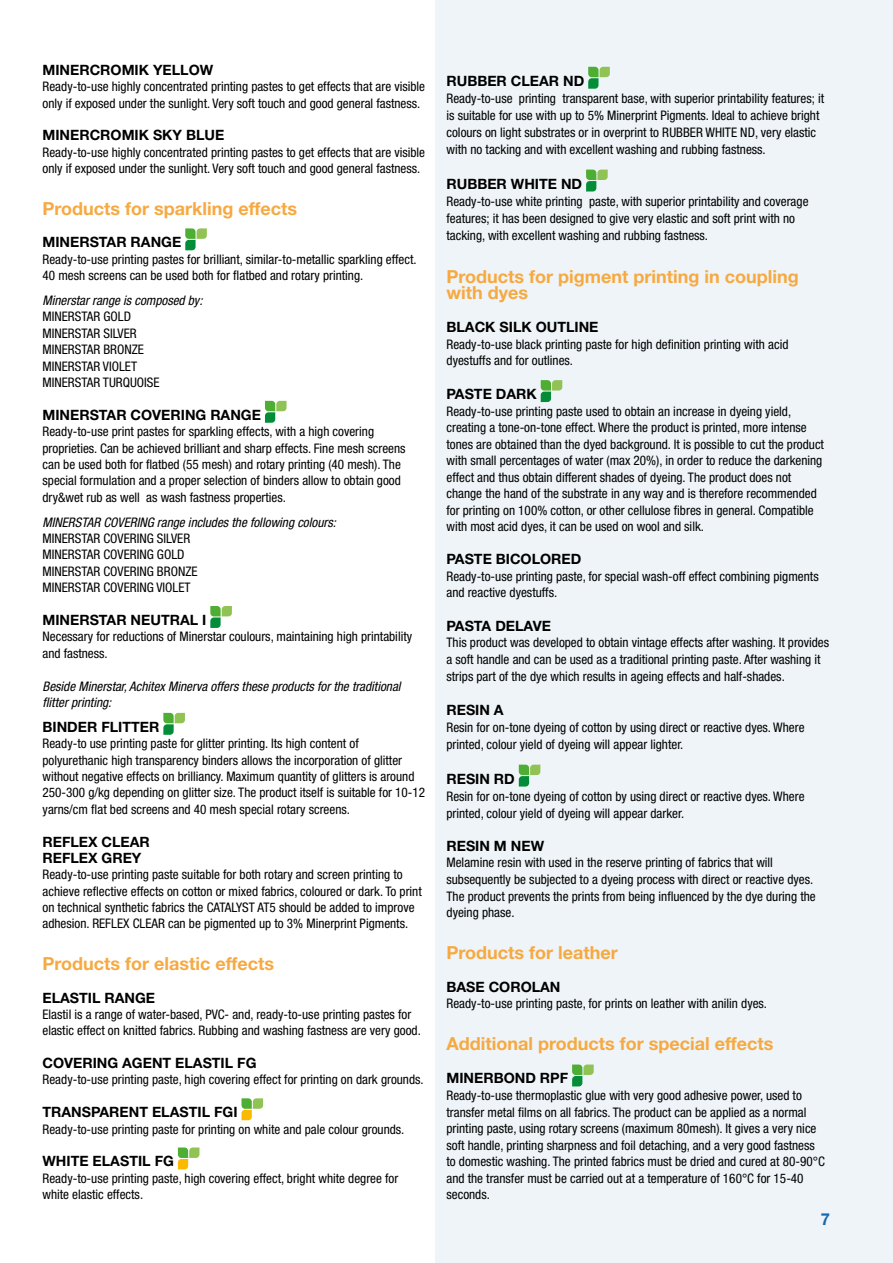
<style>
.page{position:relative;width:893px;height:1263px;background:#fff}
.page>*{position:absolute;margin:0;border:0;box-sizing:border-box;transform-origin:0 0}
.t1{font:700 18px/16.5px "Helvetica Neue";color:#f7a941}
.t2{font:700 16.5px "Helvetica Neue";color:#126ab3}
.t3{font:700 14.25px/16.4px "Helvetica Neue";color:#000}
.t4{font:condensed 13.2px/16.4px "Helvetica Neue";color:#000}
.t5{font:italic condensed 13.2px/16.4px "Helvetica Neue";color:#000}
</style>
<div class="page">
<div style="left:436px;top:0;width:457px;height:1263px;background:#eef4f7"></div>
<svg style="left:185px;top:228px;width:22px;height:22px"></svg>
<svg style="left:265px;top:401px;width:22px;height:22px"></svg>
<svg style="left:210px;top:606px;width:22px;height:22px"></svg>
<svg style="left:163px;top:713px;width:22px;height:22px"></svg>
<svg style="left:241px;top:1098px;width:22px;height:22px"></svg>
<svg style="left:178px;top:1147px;width:21px;height:22px"></svg>
<svg style="left:588px;top:67px;width:22px;height:22px"></svg>
<svg style="left:586px;top:170px;width:22px;height:21px"></svg>
<svg style="left:541px;top:380px;width:21px;height:22px"></svg>
<svg style="left:519px;top:765px;width:21px;height:21px"></svg>
<svg style="left:572px;top:1064px;width:22px;height:22px"></svg>
<p class="t3" style="left:43px;top:61px;width:172px">MINERCROMIK YELLOW</p>
<p class="t4" style="left:43px;top:78px;width:384px">Ready-to-use highly concentrated printing pastes to get effects that are visible only if exposed under the sunlight. Very soft touch and good general fastness.</p>
<p class="t3" style="left:43px;top:127px;width:183px">MINERCROMIK SKY BLUE</p>
<p class="t4" style="left:43px;top:144px;width:384px">Ready-to-use highly concentrated printing pastes to get effects that are visible only if exposed under the sunlight. Very soft touch and good general fastness.</p>
<h1 class="t1" style="left:43px;top:199px;width:256px">Products for sparkling effects</h1>
<p class="t3" style="left:43px;top:234px;width:140px">MINERSTAR RANGE</p>
<p class="t4" style="left:43px;top:251px;width:376px">Ready-to-use printing pastes for brilliant, similar-to-metallic sparkling effect.<br>40 mesh screens can be used both for flatbed and rotary printing.</p>
<p class="t5" style="left:43px;top:292px;width:161px">Minerstar range is composed by:</p>
<p class="t4" style="left:43px;top:308px;width:119px">MINERSTAR GOLD<br>MINERSTAR SILVER<br>MINERSTAR BRONZE<br>MINERSTAR VIOLET<br>MINERSTAR TURQUOISE</p>
<p class="t3" style="left:43px;top:406px;width:220px">MINERSTAR COVERING RANGE</p>
<p class="t4" style="left:43px;top:423px;width:364px">Ready-to-use print pastes for sparkling effects, with a high covering proprieties. Can be achieved brilliant and sharp effects. Fine mesh screens can be used both for flatbed (55 mesh) and rotary printing (40 mesh). The special formulation and a proper selection of binders allow to obtain good dry&amp;wet rub as well as wash fastness properties.</p>
<p class="t5" style="left:43px;top:514px;width:295px">MINERSTAR COVERING range includes the following colours:</p>
<p class="t4" style="left:43px;top:530px;width:157px">MINERSTAR COVERING SILVER<br>MINERSTAR COVERING GOLD<br>MINERSTAR COVERING BRONZE<br>MINERSTAR COVERING VIOLET</p>
<p class="t3" style="left:43px;top:611px;width:165px">MINERSTAR NEUTRAL I</p>
<p class="t4" style="left:43px;top:628px;width:371px">Necessary for reductions of Minerstar coulours, maintaining high printability and fastness.</p>
<p class="t5" style="left:43px;top:677px;width:360px">Beside Minerstar, Achitex Minerva offers these products for the traditional flitter printing:</p>
<p class="t3" style="left:43px;top:718px;width:118px">BINDER FLITTER</p>
<p class="t4" style="left:43px;top:735px;width:384px">Ready-to use printing paste for glitter printing. Its high content of polyurethanic high transparency binders allows the incorporation of glitter without negative effects on brilliancy. Maximum quantity of glitters is around 250-300 g/kg depending on glitter size. The product itself is suitable for 10-12 yarns/cm flat bed screens and 40 mesh special rotary screens.</p>
<p class="t3" style="left:43px;top:833px;width:109px">REFLEX CLEAR<br>REFLEX GREY</p>
<p class="t4" style="left:43px;top:866px;width:381px">Ready-to-use printing paste suitable for both rotary and screen printing to achieve reflective effects on cotton or mixed fabrics, coloured or dark. To print on technical synthetic fabrics the CATALYST AT5 should be added to improve adhesion. REFLEX CLEAR can be pigmented up to 3% Minerprint Pigments.</p>
<h1 class="t1" style="left:43px;top:955px;width:233px">Products for elastic effects</h1>
<p class="t3" style="left:43px;top:989px;width:114px">ELASTIL RANGE</p>
<p class="t4" style="left:43px;top:1006px;width:380px">Elastil is a range of water-based, PVC- and, ready-to-use printing pastes for elastic effect on knitted fabrics. Rubbing and washing fastness are very good.</p>
<p class="t3" style="left:43px;top:1054px;width:216px">COVERING AGENT ELASTIL FG</p>
<p class="t4" style="left:43px;top:1071px;width:383px">Ready-to-use printing paste, high covering effect for printing on dark grounds.</p>
<p class="t3" style="left:43px;top:1104px;width:197px">TRANSPARENT ELASTIL FGI</p>
<p class="t4" style="left:43px;top:1121px;width:363px">Ready-to-use printing paste for printing on white and pale colour grounds.</p>
<p class="t3" style="left:43px;top:1153px;width:133px">WHITE ELASTIL FG</p>
<p class="t4" style="left:43px;top:1170px;width:357px">Ready-to-use printing paste, high covering effect, bright white degree for white elastic effects.</p>
<p class="t3" style="left:446px;top:72px;width:139px">RUBBER CLEAR ND</p>
<p class="t4" style="left:446px;top:90px;width:379px;line-height:17.1px">Ready-to-use printing transparent base, with superior printability features; it is suitable for use with up to 5% Minerprint Pigments. Ideal to achieve bright colours on light substrates or in overprint to RUBBER WHITE ND, very elastic with no tacking and with excellent washing and rubbing fastness.</p>
<p class="t3" style="left:446px;top:175px;width:137px">RUBBER WHITE ND</p>
<p class="t4" style="left:446px;top:192px;width:364px;line-height:17.1px">Ready-to-use white printing paste, with superior printability and coverage features; it has been designed to give very elastic and soft print with no tacking, with excellent washing and rubbing fastness.</p>
<h1 class="t1" style="left:446px;top:268px;width:354px">Products for pigment printing in coupling with dyes</h1>
<p class="t3" style="left:446px;top:319px;width:154px">BLACK SILK OUTLINE</p>
<p class="t4" style="left:446px;top:336px;width:343px">Ready-to-use black printing paste for high definition printing with acid dyestuffs and for outlines.</p>
<p class="t3" style="left:446px;top:385px;width:92px">PASTE DARK</p>
<p class="t4" style="left:446px;top:403px;width:379px">Ready-to-use printing paste used to obtain an increase in dyeing yield, creating a tone-on-tone effect. Where the product is printed, more intense tones are obtained than the dyed background. It is possible to cut the product with small percentages of water (max 20%), in order to reduce the darkening effect and thus obtain different shades of dyeing. The product does not change the hand of the substrate in any way and is therefore recommended for printing on 100% cotton, or other cellulose fibres in general. Compatible with most acid dyes, it can be used on wool and silk.</p>
<p class="t3" style="left:446px;top:551px;width:136px">PASTE BICOLORED</p>
<p class="t4" style="left:446px;top:568px;width:374px">Ready-to-use printing paste, for special wash-off effect combining pigments and reactive dyestuffs.</p>
<p class="t3" style="left:446px;top:617px;width:106px">PASTA DELAVE</p>
<p class="t4" style="left:446px;top:634px;width:384px;line-height:16.8px">This product was developed to obtain vintage effects after washing. It provides a soft handle and can be used as a traditional printing paste. After washing it strips part of the dye which results in ageing effects and half-shades.</p>
<p class="t3" style="left:446px;top:701px;width:59px">RESIN A</p>
<p class="t4" style="left:446px;top:719px;width:360px;line-height:17.1px">Resin for on-tone dyeing of cotton by using direct or reactive dyes. Where printed, colour yield of dyeing will appear lighter.</p>
<p class="t3" style="left:446px;top:770px;width:70px">RESIN RD</p>
<p class="t4" style="left:446px;top:787px;width:360px;line-height:17.1px">Resin for on-tone dyeing of cotton by using direct or reactive dyes. Where printed, colour yield of dyeing will appear darker.</p>
<p class="t3" style="left:446px;top:837px;width:99px">RESIN M NEW</p>
<p class="t4" style="left:446px;top:854px;width:371px">Melamine resin with used in the reserve printing of fabrics that will subsequently be subjected to a dyeing process with direct or reactive dyes.<br>The product prevents the prints from being influenced by the dye during the dyeing phase.</p>
<h1 class="t1" style="left:446px;top:943px;width:173px">Products for leather</h1>
<p class="t3" style="left:446px;top:978px;width:116px">BASE COROLAN</p>
<p class="t4" style="left:446px;top:995px;width:322px">Ready-to-use printing paste, for prints on leather with anilin dyes.</p>
<h1 class="t1" style="left:446px;top:1035px;width:328px">Additional products for special effects</h1>
<p class="t3" style="left:446px;top:1070px;width:123px">MINERBOND RPF</p>
<p class="t4" style="left:446px;top:1087px;width:380px">Ready-to-use thermoplastic glue with very good adhesive power, used to transfer metal films on all fabrics. The product can be applied as a normal printing paste, using rotary screens (maximum 80mesh). It gives a very nice soft handle, printing sharpness and foil detaching, and a very good fastness to domestic washing. The printed fabrics must be dried and cured at 80-90°C and the transfer must be carried out at a temperature of 160°C for 15-40 seconds.</p>
<p class="t2" style="left:821px;top:1209px;width:11px">7</p>
</div>
